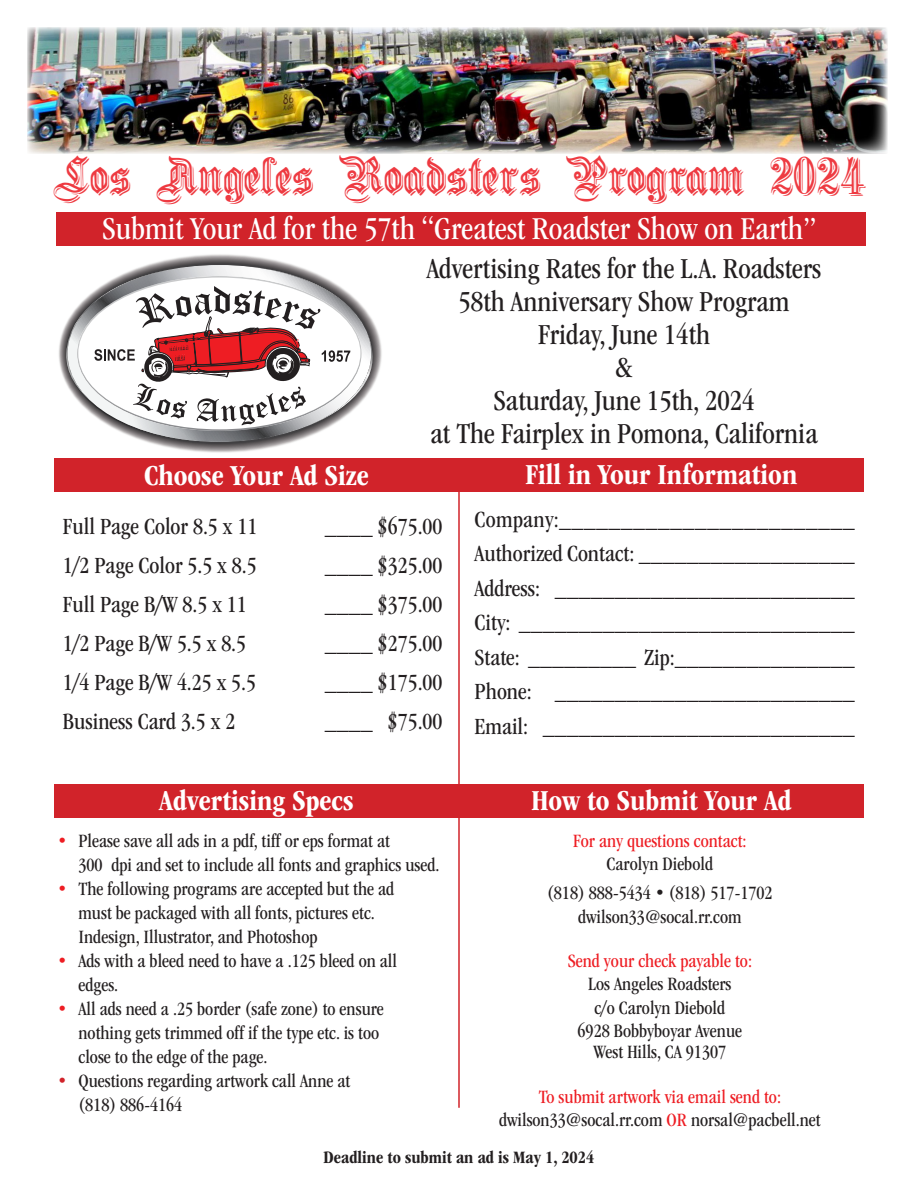
<style>
.page{position:relative;width:918px;height:1188px;background:#fff}
.page>*{position:absolute;margin:0;border:0;box-sizing:border-box;transform-origin:0 0}
.t1{font:45px "Embossed Germanica";color:#ee3a41}
.t2{font:condensed 33px "ITC Garamond Std";color:#fff}
.t3{font:condensed 30px/33px "ITC Garamond Std";color:#231f20;text-align:center}
.t4{font:700 condensed 30px "ITC Garamond Std";color:#fff}
.t5{font:condensed 24px/34.5px "ITC Garamond Std";color:#231f20;text-align:justify}
.t6{font:condensed 19.5px/24px "ITC Garamond Std";color:#231f20}
.t7{font:condensed 19.5px "ITC Garamond Std";color:#ee1d23}
.t8{font:700 condensed 18px "ITC Garamond Std";color:#231f20}
.s1{color:#ee1d23}
.s2{color:#d1232a}
</style>
<div class="page">
<img style="left:27px;top:27px;width:860px;height:126px">
<div style="left:56px;top:213px;width:810px;height:33px;background:#d1232a"></div>
<svg style="left:64px;top:265px;width:307px;height:177px"></svg>
<svg style="left:94px;top:286px;width:256px;height:139px"></svg>
<div style="left:54px;top:785px;width:810px;height:33px;background:#d1232a"></div>
<div style="left:54px;top:459px;width:810px;height:33px;background:#d1232a"></div>
<hr style="left:458px;top:464px;width:2px;height:644px;background:#d1232a">
<h1 class="t1" style="left:53px;top:155px;width:815px">Los Angeles Roadsters Program 2024</h1>
<h2 class="t2" style="left:102px;top:210px;width:716px">Submit Your Ad for the 57th “Greatest Roadster Show on Earth”</h2>
<h3 class="t3" style="left:427px;top:252px;width:396px">Advertising Rates for the L.A. Roadsters<br>58th Anniversary Show Program<br>Friday, June 14th<br>&amp;<br>Saturday, June 15th, 2024<br>at The Fairplex in Pomona, California</h3>
<h3 class="t4" style="left:144px;top:458px;width:226px">Choose Your Ad Size</h3>
<p class="t5" style="left:63px;top:509px;width:196px">Full Page Color 8.5 x 11</p>
<p class="t5" style="left:325px;top:509px;width:119px">____ $675.00</p>
<p class="t5" style="left:63px;top:548px;width:195px">1/2 Page Color 5.5 x 8.5</p>
<p class="t5" style="left:325px;top:548px;width:119px">____ $325.00</p>
<p class="t5" style="left:63px;top:587px;width:185px">Full Page B/W 8.5 x 11</p>
<p class="t5" style="left:325px;top:587px;width:119px">____ $375.00</p>
<p class="t5" style="left:63px;top:626px;width:185px">1/2 Page B/W 5.5 x 8.5</p>
<p class="t5" style="left:325px;top:626px;width:119px">____ $275.00</p>
<p class="t5" style="left:63px;top:665px;width:195px">1/4 Page B/W 4.25 x 5.5</p>
<p class="t5" style="left:325px;top:665px;width:119px">____ $175.00</p>
<p class="t5" style="left:63px;top:704px;width:174px">Business Card 3.5 x 2</p>
<p class="t5" style="left:325px;top:704px;width:119px">____ $75.00</p>
<h3 class="t4" style="left:526px;top:458px;width:273px">Fill in Your Information</h3>
<p class="t5" style="left:475px;top:502px;width:382px">Company:________________________ Authorized Contact: __________________ Address: _________________________ City: ____________________________ State: _________ Zip:_______________ Phone: _________________________ Email: __________________________</p>
<h3 class="t4" style="left:159px;top:784px;width:196px">Advertising Specs</h3>
<h3 class="t4" style="left:531px;top:784px;width:262px">How to Submit Your Ad</h3>
<p class="t6" style="left:78px;top:829px;width:363px;text-indent:-21px"><span class="s1">•</span> Please save all ads in a pdf, tiff or eps format at<br>300 dpi and set to include all fonts and graphics used.</p>
<p class="t6" style="left:78px;top:877px;width:317px;text-indent:-21px"><span class="s1">•</span> The following programs are accepted but the ad must be packaged with all fonts, pictures etc.<br>Indesign, Illustrator, and Photoshop</p>
<p class="t6" style="left:78px;top:949px;width:320px;text-indent:-21px"><span class="s1">•</span> Ads with a bleed need to have a .125 bleed on all edges.</p>
<p class="t6" style="left:78px;top:997px;width:307px;text-indent:-21px"><span class="s1">•</span> All ads need a .25 border (safe zone) to ensure nothing gets trimmed off if the type etc. is too close to the edge of the page.</p>
<p class="t6" style="left:78px;top:1069px;width:273px;text-indent:-21px"><span class="s2">•</span> Questions regarding artwork call Anne at (818) 886-4164</p>
<p class="t7" style="left:573px;top:830px;width:175px">For any questions contact:</p>
<p class="t6" style="left:547px;top:850px;width:227px;line-height:28.8px;text-align:center">Carolyn Diebold<br>(818) 888-5434 • (818) 517-1702</p>
<p class="t6" style="left:578px;top:905px;width:165px">dwilson33@socal.rr.com</p>
<p class="t7" style="left:568px;top:950px;width:186px">Send your check payable to:</p>
<p class="t6" style="left:578px;top:973px;width:166px;line-height:23.4px;text-align:center">Los Angeles Roadsters c/o Carolyn Diebold<br>6928 Bobbyboyar Avenue</p>
<p class="t6" style="left:594px;top:1040px;width:134px">West Hills, CA 91307</p>
<p class="t6" style="left:499px;top:1085px;width:323px;line-height:23.4px;text-align:center"><span class="s1">To submit artwork via email send to: </span>dwilson33@socal.rr.com <span class="s1">OR</span> norsal@pacbell.net</p>
<p class="t8" style="left:324px;top:1147px;width:272px">Deadline to submit an ad is May 1, 2024</p>
</div>
